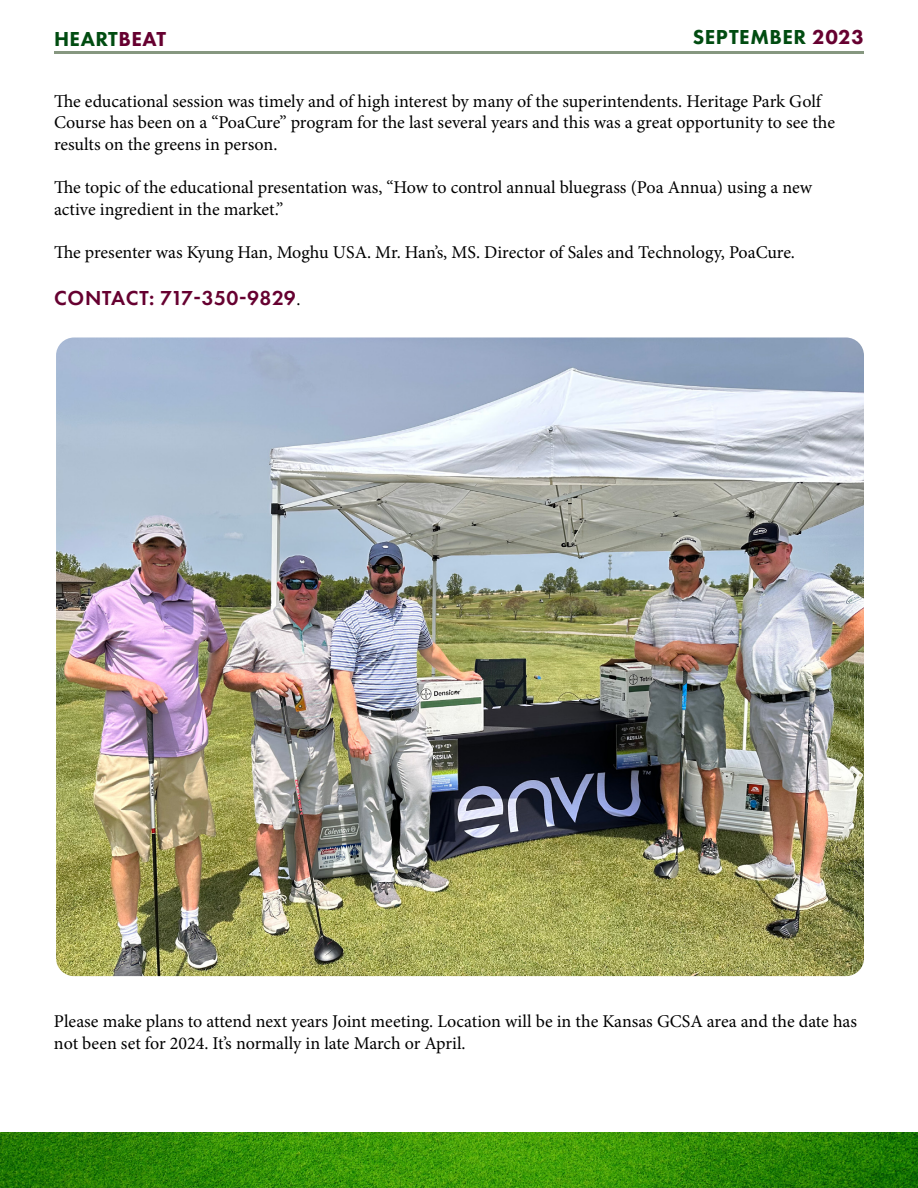
<style>
.page{position:relative;width:918px;height:1188px;background:#fff}
.page>*{position:absolute;margin:0;border:0;box-sizing:border-box;transform-origin:0 0}
.t1{font:800 21px "Futura PT";letter-spacing:.025em;color:#014c11}
.t2{font:600 21px "Futura PT";letter-spacing:.025em;color:#660030}
.t3{font:18px/21.6px "Minion Pro";letter-spacing:-.005em;color:#000}
.s1{color:#660030}
.s2{font-family:"Minion Pro";font-weight:400;font-size:18px;color:#000}
</style>
<div class="page">
<hr style="left:54px;top:51px;width:810px;height:3px;background:#869780">
<img style="left:0;top:1133px;width:918px;height:54px">
<img style="left:56px;top:338px;width:808px;height:638px">
<p class="t1" style="left:54px;top:26px;width:114px">HEART<span class="s1">BEAT</span></p>
<p class="t1" style="left:693px;top:24px;width:173px">SEPTEMBER <span class="s1">2023</span></p>
<p class="t3" style="left:54px;top:90px;width:783px">The educational session was timely and of high interest by many of the superintendents. Heritage Park Golf<br>Course has been on a “PoaCure” program for the last several years and this was a great opportunity to see the results on the greens in person.</p>
<p class="t3" style="left:54px;top:177px;width:760px">The topic of the educational presentation was, “How to control annual bluegrass (Poa Annua) using a new active ingredient in the market.”</p>
<p class="t3" style="left:54px;top:242px;width:743px">The presenter was Kyung Han, Moghu USA. Mr. Han’s, MS. Director of Sales and Technology, PoaCure.</p>
<p class="t2" style="left:54px;top:285px;width:248px">CONTACT: 717-350-9829<span class="s2">.</span></p>
<p class="t3" style="left:54px;top:1011px;width:805px">Please make plans to attend next years Joint meeting. Location will be in the Kansas GCSA area and the date has not been set for 2024. It’s normally in late March or April.</p>
</div>
